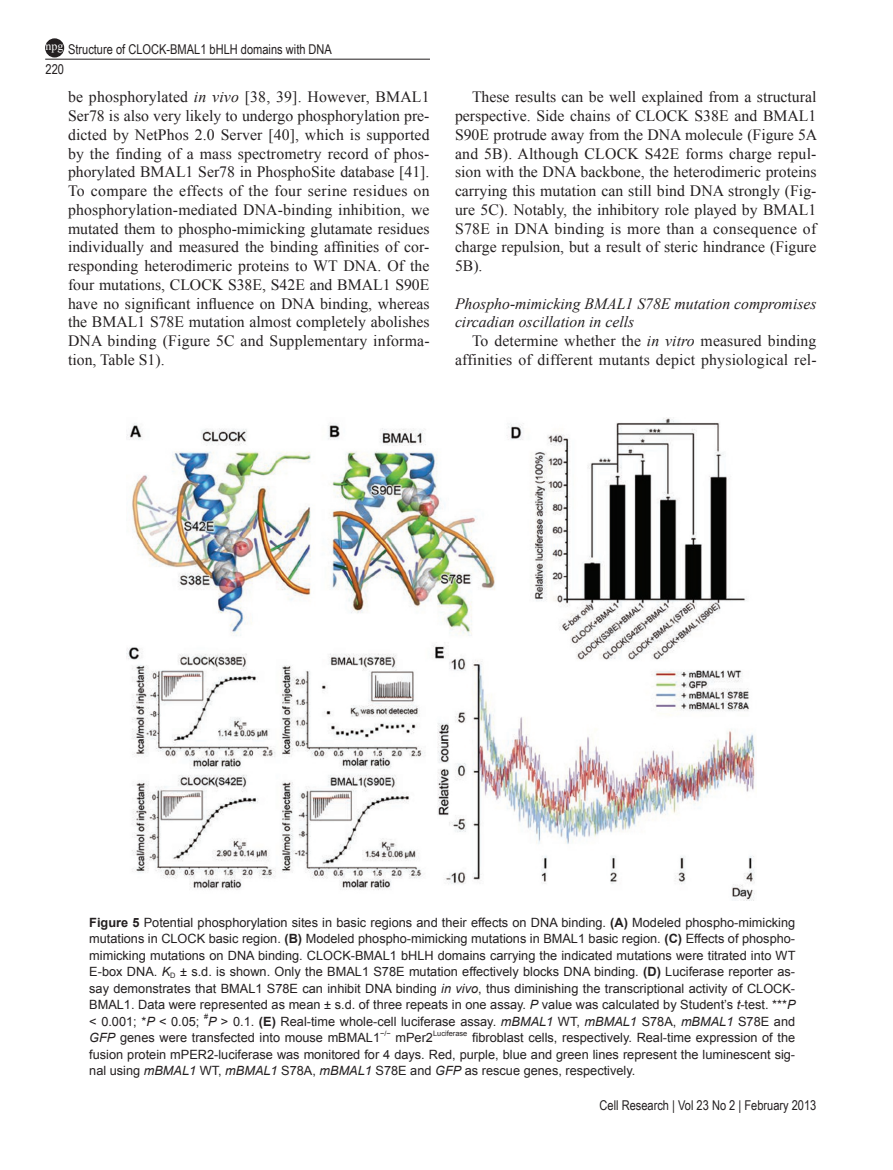
<style>
.page{position:relative;width:893px;height:1170px;background:#fff}
.page>*{position:absolute;margin:0;border:0;box-sizing:border-box;transform-origin:0 0}
.t1{font:15.75px/18.8px "Times New Roman PSMT2";letter-spacing:.005em;color:#231f20;text-align:justify}
.t2{font:15.75px "Times New Roman";color:#231f20}
.t3{font:italic 15.75px/18.8px "Times New Roman";color:#231f20}
.t4{font:13.5px "Arial Narrow";color:#231f20}
.t5{font:12.75px/16.5px "Arial";color:#231f20;text-align:justify}
.t6{font:12.75px "Arial MT2";color:#231f20}
.t7{font:12px "Times New Roman PSMT2";color:#fff}
.t8{font:7.5px "Arial MT2";color:#231f20}
.t9{font:7.5px "Arial";color:#231f20}
.s1{font-family:"Times New Roman";font-style:italic}
.s2{font-family:"Times New Roman PSMT2"}
.s3{font-weight:700}
.s4{font-family:"Arial MT2"}
.s5{font-family:"Arial";font-weight:700}
.s6{font-style:italic}
.s7{font-family:"Arial";font-style:italic}
</style>
<div class="page">
<hr style="left:45px;top:59px;width:385px;height:1px;background:#231f20">
<div style="left:46px;top:39px;width:17px;height:18px;background:#231f20;border-radius:50%"></div>
<div style="left:45px;top:38px;width:19px;height:19px;border:2px solid #231f20;border-radius:50%"></div>
<img style="left:127px;top:418px;width:629px;height:482px">
<p class="t4" style="left:68px;top:39px;width:265px">Structure of CLOCK-BMAL1 bHLH domains with DNA</p>
<p class="t7" style="left:46px;top:38px;width:19px">npg</p>
<p class="t4" style="left:46px;top:59px;width:20px">220</p>
<p class="t1" style="left:68px;top:87px;width:363px">be phosphorylated <span class="s1">in vivo</span> [38, 39]. However, BMAL1<br>Ser78 is also very likely to undergo phosphorylation pre&shy;dicted by NetPhos 2.0 Server [40], which is supported by the finding of a mass spectrometry record of phos&shy;phorylated BMAL1 Ser78 in PhosphoSite database [41].<br>To compare the effects of the four serine residues on phosphorylation-mediated DNA-binding inhibition, we mutated them to phospho-mimicking glutamate residues</p>
<p class="t2" style="left:68px;top:236px;width:363px">individually and measured the binding affinities of cor<span class="s2">-</span></p>
<p class="t1" style="left:68px;top:256px;width:363px">responding heterodimeric proteins to WT DNA. Of the four mutations, CLOCK S38E, S42E and BMAL1 S90E</p>
<p class="t2" style="left:68px;top:293px;width:363px">have no significant influence on DNA binding, whereas</p>
<p class="t1" style="left:68px;top:312px;width:363px">the BMAL1 S78E mutation almost completely abolishes DNA binding (Figure 5C and Supplementary informa&shy;tion, Table S1).</p>
<p class="t1" style="left:455px;top:87px;width:364px;text-indent:17px">These results can be well explained from a structural perspective. Side chains of CLOCK S38E and BMAL1<br>S90E protrude away from the DNA molecule (Figure 5A and 5B). Although CLOCK S42E forms charge repul&shy;sion with the DNA backbone, the heterodimeric proteins carrying this mutation can still bind DNA strongly (Fig&shy;ure 5C). Notably, the inhibitory role played by BMAL1<br>S78E in DNA binding is more than a consequence of charge repulsion, but a result of steric hindrance (Figure 5B).</p>
<p class="t3" style="left:455px;top:293px;width:363px">Phospho-mimicking BMAL1 S78E mutation compromises circadian oscillation in cells</p>
<p class="t1" style="left:455px;top:331px;width:363px;text-align:right">To determine whether the <span class="s1">in vitro</span> measured binding affinities of different mutants depict physiological rel-</p>
<p class="t5" style="left:89px;top:913px;width:707px"><span class="s3">Figure 5</span> Potential phosphorylation sites in basic regions and their effects on DNA binding. <span class="s3">(A)</span> <span class="s4">Modeled phospho-mimicking</span></p>
<p class="t6" style="left:89px;top:930px;width:707px">mutations in CLOCK basic region. <span class="s5">(B)</span> Modeled phospho-mimicking mutations in BMAL1 basic region. <span class="s5">(C)</span> Effects of phospho-</p>
<p class="t5" style="left:89px;top:946px;width:708px">mimicking mutations on DNA binding. CLOCK-BMAL1 bHLH domains carrying the indicated mutations were titrated into WT <span class="s4">E-box DNA.</span> <span class="s6">K</span><sub>D</sub> ± s.d. is shown. Only the BMAL1 S78E mutation effectively blocks DNA binding. <span class="s3">(D)</span> <span class="s4">Luciferase reporter as&shy;</span>say demonstrates that BMAL1 S78E can inhibit DNA binding <span class="s6">in vivo</span>, thus diminishing the transcriptional activity of CLOCK-BMAL1. Data were represented as mean ± s.d. of three repeats in one assay. <span class="s6">P</span> value was calculated by Student’s <span class="s6">t</span><span class="s4">-test. ***</span><span class="s6">P </span>&lt; 0.001; *<span class="s6">P</span> &lt; 0.05;</p>
<p class="t8" style="left:204px;top:1011px;width:6px">#</p>
<p class="t5" style="left:208px;top:1012px;width:588px"><span class="s6">P</span> &gt; 0.1. <span class="s3">(E)</span> Real-time whole-cell luciferase assay. <span class="s6">mBMAL1</span> WT, <span class="s6">mBMAL1</span> S78A, <span class="s6">mBMAL1</span> <span class="s4">S78E and</span></p>
<p class="t6" style="left:89px;top:1029px;width:292px"><span class="s7">GFP</span> genes were transfected into mouse mBMAL1</p>
<p class="t9" style="left:380px;top:1028px;width:12px">−/−</p>
<p class="t5" style="left:395px;top:1029px;width:39px">mPer2</p>
<p class="t8" style="left:433px;top:1028px;width:36px">Luciferase</p>
<p class="t5" style="left:89px;top:1029px;width:707px;text-indent:383px">fibroblast cells, respectively. Real-time expression of the fusion protein mPER2-luciferase was monitored for 4 days. Red, purple, blue and green lines represent the luminescent sig&shy;<span class="s4">nal using</span> <span class="s6">mBMAL1</span> WT, <span class="s6">mBMAL1</span> S78A, <span class="s6">mBMAL1</span> <span class="s4">S78E and</span> <span class="s6">GFP</span> as rescue genes, respectively.</p>
<p class="t4" style="left:600px;top:1094px;width:218px">Cell Research | Vol 23 No 2 | February 2013</p>
</div>
